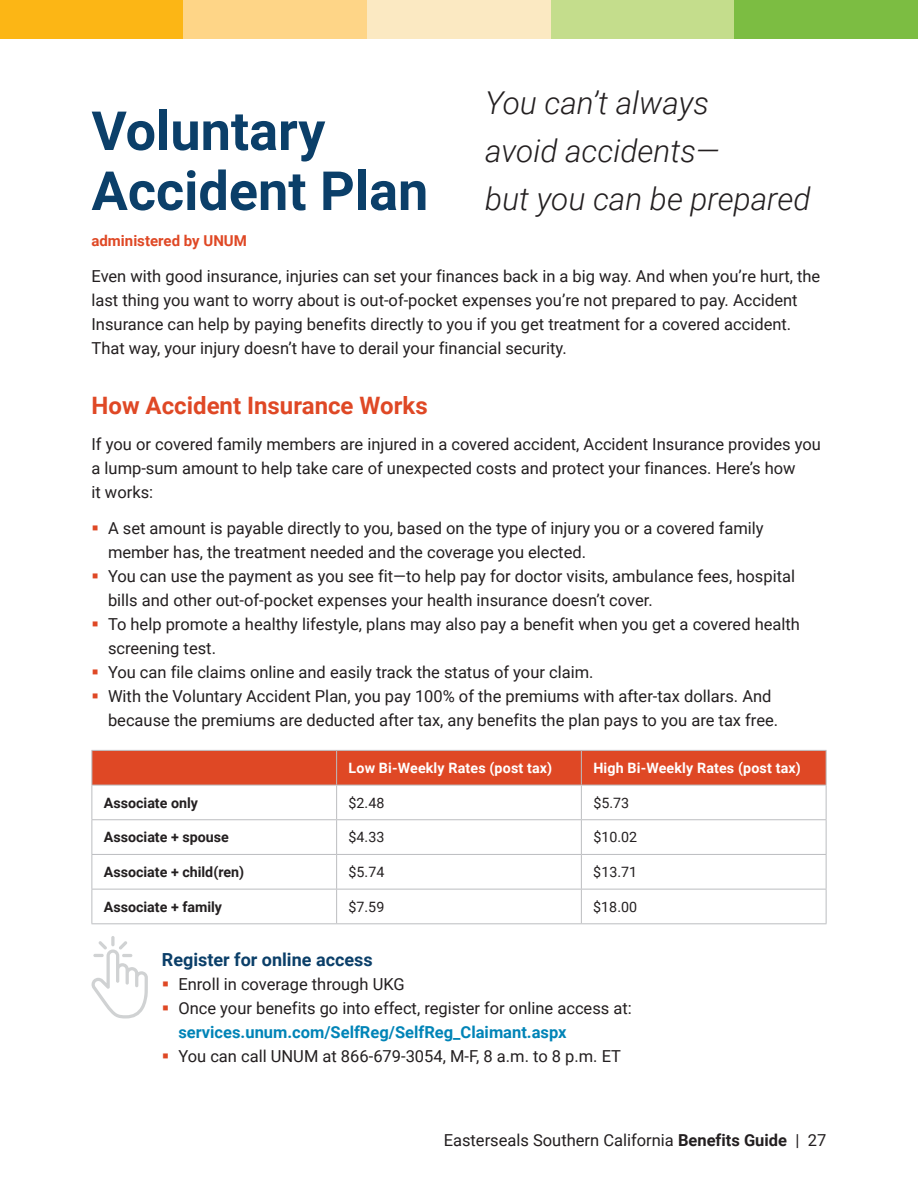
<style>
.page{position:relative;width:918px;height:1188px;background:#fff}
.page>*{position:absolute;margin:0;border:0;box-sizing:border-box;transform-origin:0 0}
.t1{font:700 54px/60px "Roboto";color:#0b3f69}
.t2{font:italic 300 31.5px/48px "Roboto";color:#231f20}
.t3{font:700 24px "Roboto";color:#df4825}
.t4{font:700 18px "Roboto";color:#0b3f69}
.t5{font:16.5px/24px "Roboto";color:#231f20}
.t6{font:700 16.5px "Roboto";color:#0084b7}
.t7{font:700 15px "Roboto";color:#df4825}
.t8{font:700 14.25px "Roboto";color:#231f20}
.t9{font:700 14.25px "Roboto";letter-spacing:.01em;color:#fff}
.t10{font:14.25px "Roboto";color:#231f20}
.s1{font-weight:700}
</style>
<div class="page">
<div style="left:0;top:0;width:184px;height:39px;background:#fcb615"></div>
<div style="left:184px;top:0;width:183px;height:39px;background:#fed587"></div>
<div style="left:367px;top:0;width:184px;height:39px;background:#fbe9c2"></div>
<div style="left:551px;top:0;width:183px;height:39px;background:#c4dd8c"></div>
<div style="left:734px;top:0;width:184px;height:39px;background:#7cbd42"></div>
<div style="left:93px;top:751px;width:733px;height:34px;background:#df4825"></div>
<hr style="left:92px;top:750px;width:245px;height:1px;background:#bcbdc0">
<hr style="left:92px;top:751px;width:1px;height:34px;background:#bcbdc0">
<hr style="left:337px;top:750px;width:244px;height:1px;background:#bcbdc0">
<hr style="left:336px;top:751px;width:1px;height:34px;background:#bcbdc0">
<hr style="left:581px;top:750px;width:246px;height:1px;background:#bcbdc0">
<hr style="left:581px;top:751px;width:1px;height:34px;background:#bcbdc0">
<hr style="left:826px;top:751px;width:1px;height:34px;background:#bcbdc0">
<hr style="left:92px;top:785px;width:245px;height:1px;background:#bcbdc0">
<hr style="left:92px;top:785px;width:1px;height:34px;background:#bcbdc0">
<hr style="left:337px;top:785px;width:244px;height:1px;background:#bcbdc0">
<hr style="left:336px;top:785px;width:1px;height:34px;background:#bcbdc0">
<hr style="left:581px;top:785px;width:246px;height:1px;background:#bcbdc0">
<hr style="left:581px;top:785px;width:1px;height:34px;background:#bcbdc0">
<hr style="left:826px;top:785px;width:1px;height:34px;background:#bcbdc0">
<hr style="left:92px;top:819px;width:245px;height:1px;background:#bcbdc0">
<hr style="left:92px;top:820px;width:1px;height:34px;background:#bcbdc0">
<hr style="left:337px;top:819px;width:244px;height:1px;background:#bcbdc0">
<hr style="left:336px;top:820px;width:1px;height:34px;background:#bcbdc0">
<hr style="left:581px;top:819px;width:246px;height:1px;background:#bcbdc0">
<hr style="left:581px;top:820px;width:1px;height:34px;background:#bcbdc0">
<hr style="left:826px;top:820px;width:1px;height:34px;background:#bcbdc0">
<hr style="left:92px;top:854px;width:245px;height:1px;background:#bcbdc0">
<hr style="left:92px;top:855px;width:1px;height:34px;background:#bcbdc0">
<hr style="left:337px;top:854px;width:244px;height:1px;background:#bcbdc0">
<hr style="left:336px;top:855px;width:1px;height:34px;background:#bcbdc0">
<hr style="left:581px;top:854px;width:246px;height:1px;background:#bcbdc0">
<hr style="left:581px;top:855px;width:1px;height:34px;background:#bcbdc0">
<hr style="left:826px;top:855px;width:1px;height:34px;background:#bcbdc0">
<hr style="left:92px;top:889px;width:245px;height:1px;background:#bcbdc0">
<hr style="left:92px;top:890px;width:1px;height:33px;background:#bcbdc0">
<hr style="left:337px;top:889px;width:244px;height:1px;background:#bcbdc0">
<hr style="left:336px;top:890px;width:1px;height:33px;background:#bcbdc0">
<hr style="left:581px;top:889px;width:246px;height:1px;background:#bcbdc0">
<hr style="left:581px;top:890px;width:1px;height:33px;background:#bcbdc0">
<hr style="left:826px;top:890px;width:1px;height:33px;background:#bcbdc0">
<hr style="left:92px;top:923px;width:245px;height:1px;background:#bcbdc0">
<hr style="left:337px;top:923px;width:244px;height:1px;background:#bcbdc0">
<hr style="left:581px;top:923px;width:246px;height:1px;background:#bcbdc0">
<svg style="left:111px;top:936px;width:4px;height:10px"></svg>
<svg style="left:91px;top:941px;width:57px;height:77px"></svg>
<h2 class="t2" style="left:485px;top:78px;width:327px">You can’t always<br>avoid accidents—<br>but you can be prepared</h2>
<h1 class="t1" style="left:92px;top:99px;width:338px">Voluntary<br>Accident Plan</h1>
<p class="t7" style="left:92px;top:230px;width:157px">administered by UNUM</p>
<p class="t5" style="left:92px;top:264px;width:730px">Even with good insurance, injuries can set your finances back in a big way. And when you’re hurt, the last thing you want to worry about is out-of-pocket expenses you’re not prepared to pay. Accident Insurance can help by paying benefits directly to you if you get treatment for a covered accident.<br>That way, your injury doesn’t have to derail your financial security.</p>
<h3 class="t3" style="left:92px;top:389px;width:338px">How Accident Insurance Works</h3>
<p class="t5" style="left:92px;top:432px;width:731px">If you or covered family members are injured in a covered accident, Accident Insurance provides you a lump-sum amount to help take care of unexpected costs and protect your finances. Here’s how<br>it works:</p>
<p class="t5" style="left:108px;top:516px;width:694px">A set amount is payable directly to you, based on the type of injury you or a covered family member has, the treatment needed and the coverage you elected.<br>You can use the payment as you see fit—to help pay for doctor visits, ambulance fees, hospital bills and other out-of-pocket expenses your health insurance doesn’t cover.<br>To help promote a healthy lifestyle, plans may also pay a benefit when you get a covered health screening test.<br>You can file claims online and easily track the status of your claim.<br>With the Voluntary Accident Plan, you pay 100% of the premiums with after-tax dollars. And because the premiums are deducted after tax, any benefits the plan pays to you are tax free.</p>
<p class="t9" style="left:349px;top:758px;width:205px">Low Bi-Weekly Rates (post tax)</p>
<p class="t9" style="left:593px;top:758px;width:209px">High Bi-Weekly Rates (post tax)</p>
<p class="t8" style="left:104px;top:793px;width:96px">Associate only</p>
<p class="t10" style="left:349px;top:793px;width:37px">$2.48</p>
<p class="t10" style="left:593px;top:793px;width:37px">$5.73</p>
<p class="t8" style="left:104px;top:827px;width:126px">Associate + spouse</p>
<p class="t10" style="left:349px;top:827px;width:37px">$4.33</p>
<p class="t10" style="left:593px;top:827px;width:45px">$10.02</p>
<p class="t8" style="left:104px;top:862px;width:142px">Associate + child(ren)</p>
<p class="t10" style="left:349px;top:862px;width:37px">$5.74</p>
<p class="t10" style="left:593px;top:862px;width:45px">$13.71</p>
<p class="t8" style="left:104px;top:897px;width:120px">Associate + family</p>
<p class="t10" style="left:349px;top:897px;width:37px">$7.59</p>
<p class="t10" style="left:593px;top:897px;width:45px">$18.00</p>
<p class="t4" style="left:162px;top:947px;width:212px">Register for online access</p>
<p class="t5" style="left:178px;top:972px;width:455px">Enroll in coverage through UKG<br>Once your benefits go into effect, register for online access at:</p>
<p class="t6" style="left:178px;top:1021px;width:390px">services.unum.com/SelfReg/SelfReg_Claimant.aspx</p>
<p class="t5" style="left:178px;top:1044px;width:444px">You can call UNUM at 866-679-3054, M-F, 8 a.m. to 8 p.m. ET</p>
<p class="t5" style="left:444px;top:1128px;width:384px">Easterseals Southern California <span class="s1">Benefits Guide</span> | 27</p>
</div>
